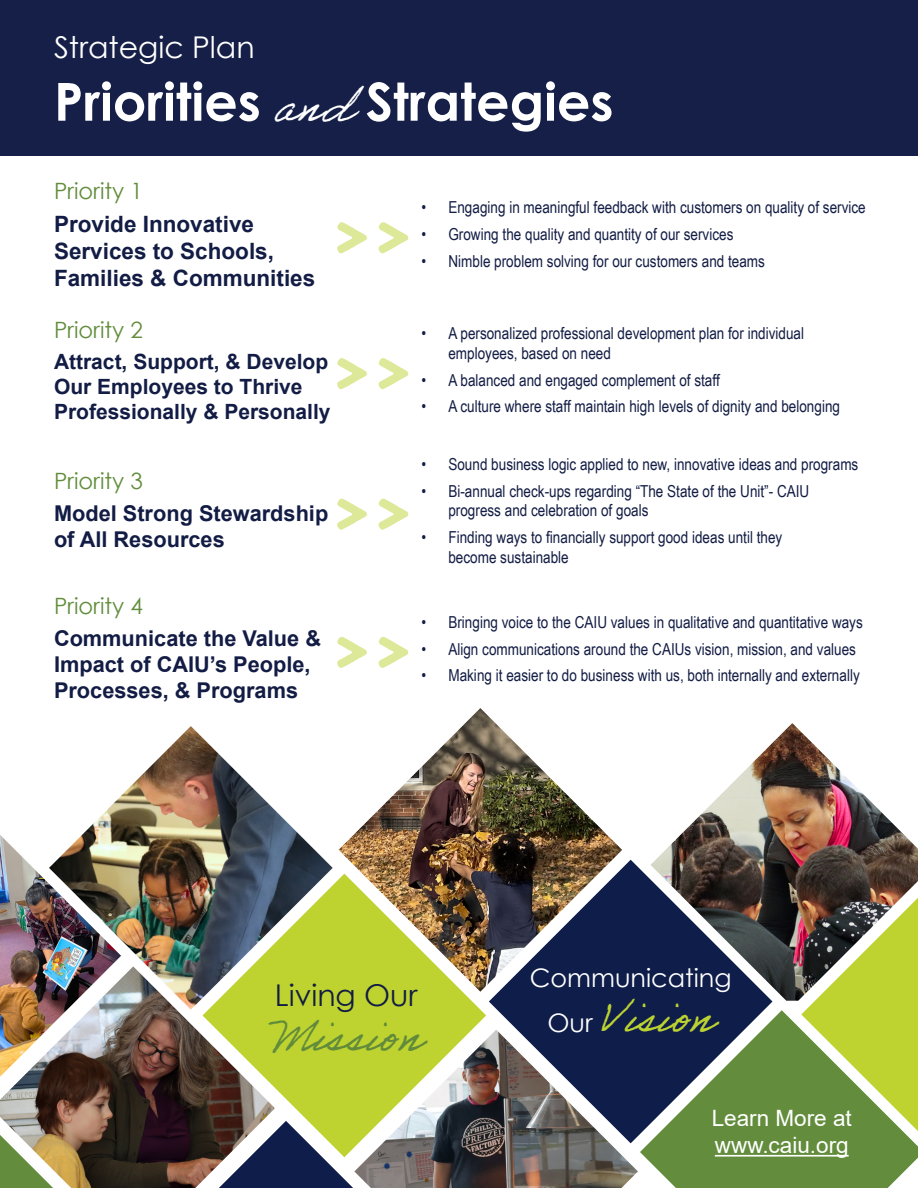
<style>
.page{position:relative;width:918px;height:1188px;background:#fff}
.page>*{position:absolute;margin:0;border:0;box-sizing:border-box;transform-origin:0 0}
.t1{font:72px/138.1px "Calder Dark";color:#bcd231;text-align:justify}
.t2{font:700 52.5px "Century Gothic";color:#fff}
.t3{font:45px "Adobe Handwriting Ernie";color:#bcd231}
.t4{font:45px "Adobe Handwriting Ernie";color:#618a3b}
.t5{font:30px "Century Gothic";color:#fff}
.t6{font:30px "Century Gothic";color:#121c44}
.t7{font:25.5px "Century Gothic";color:#fff}
.t8{font:700 22.5px/27px "Arial";color:#121c44}
.t9{font:22.5px "Century Gothic";color:#628d3c}
.t10{font:22.5px/27px "Arial";color:#fff}
.t11{font:700 21.75px/26.1px "Arial";color:#121c44}
.t12{font:700 21px/25.2px "Arial";color:#121c44}
.t13{font:16.5px/19.8px "Arial Narrow";color:#121c44}
.s1{font-family:"Adobe Handwriting Ernie";font-weight:400;font-size:45px}
.s2{font-family:"Century Gothic";font-size:25.5px;color:#fff}
</style>
<div class="page">
<div style="left:0;top:0;width:918px;height:156px;background:#151f47"></div>
<img style="left:0;top:1010px;width:219px;height:178px">
<svg style="left:203px;top:879px;width:283px;height:278px;fill:#bed330"></svg>
<img style="left:354px;top:1030px;width:284px;height:158px">
<svg style="left:219px;top:1121px;width:134px;height:67px"></svg>
<svg style="left:0;top:1135px;width:53px;height:53px"></svg>
<img style="left:339px;top:708px;width:283px;height:284px">
<svg style="left:489px;top:860px;width:284px;height:283px;fill:#0e1d49"></svg>
<svg style="left:640px;top:1010px;width:278px;height:178px;fill:#638d3d"></svg>
<img style="left:650px;top:723px;width:268px;height:278px">
<svg style="left:801px;top:898px;width:117px;height:233px"></svg>
<img style="left:82px;top:726px;width:251px;height:284px">
<img style="left:0;top:835px;width:121px;height:242px">
<hr style="left:715px;top:1155px;width:134px;height:2px;background:#fff">
<p class="t5" style="left:54px;top:26px;width:202px">Strategic Plan</p>
<p class="t2" style="left:54px;top:62px;width:561px">Priorities <span class="s1">and</span> Strategies</p>
<p class="t9" style="left:54px;top:175px;width:90px">Priority 1</p>
<p class="t13" style="left:421px;top:197px;width:446px">• Engaging in meaningful feedback with customers on quality of service</p>
<p class="t13" style="left:421px;top:224px;width:314px">• Growing the quality and quantity of our services</p>
<p class="t13" style="left:421px;top:250px;width:345px">• Nimble problem solving for our customers and teams</p>
<p class="t8" style="left:54px;top:210px;width:263px">Provide Innovative<br>Services to Schools,<br>Families &amp; Communities</p>
<h1 class="t1" style="left:331px;top:166px;width:84px">&gt;&gt; &gt;&gt; &gt;&gt; &gt;&gt;</h1>
<p class="t9" style="left:54px;top:314px;width:90px">Priority 2</p>
<p class="t13" style="left:448px;top:323px;width:357px;text-indent:-27px">• A personalized professional development plan for individual employees, based on need</p>
<p class="t13" style="left:421px;top:369px;width:300px">• A balanced and engaged complement of staff</p>
<p class="t13" style="left:421px;top:396px;width:420px">• A culture where staff maintain high levels of dignity and belonging</p>
<p class="t12" style="left:54px;top:349px;width:278px">Attract, Support, &amp; Develop<br>Our Employees to Thrive<br>Professionally &amp; Personally</p>
<p class="t13" style="left:421px;top:454px;width:438px">• Sound business logic applied to new, innovative ideas and programs</p>
<p class="t13" style="left:448px;top:480px;width:362px;text-indent:-27px">• Bi-annual check-ups regarding “The State of the Unit”- CAIU progress and celebration of goals</p>
<p class="t13" style="left:448px;top:527px;width:335px;text-indent:-27px">• Finding ways to financially support good ideas until they become sustainable</p>
<p class="t9" style="left:54px;top:465px;width:90px">Priority 3</p>
<p class="t11" style="left:54px;top:500px;width:276px">Model Strong Stewardship of All Resources</p>
<p class="t9" style="left:54px;top:590px;width:90px">Priority 4</p>
<p class="t13" style="left:421px;top:612px;width:443px">• Bringing voice to the CAIU values in qualitative and quantitative ways</p>
<p class="t13" style="left:421px;top:638px;width:436px">• Align communications around the CAIUs vision, mission, and values</p>
<p class="t13" style="left:421px;top:665px;width:440px">• Making it easier to do business with us, both internally and externally</p>
<p class="t11" style="left:54px;top:625px;width:269px">Communicate the Value &amp;<br>Impact of CAIU’s People,<br>Processes, &amp; Programs</p>
<p class="t6" style="left:275px;top:975px;width:144px">Living Our</p>
<p class="t4" style="left:270px;top:1010px;width:153px">Mission</p>
<p class="t7" style="left:530px;top:960px;width:203px">Communicating</p>
<p class="t3" style="left:547px;top:990px;width:168px"><span class="s2">Our</span> Vision</p>
<p class="t10" style="left:712px;top:1105px;width:142px">Learn More at www.caiu.org</p>
</div>
